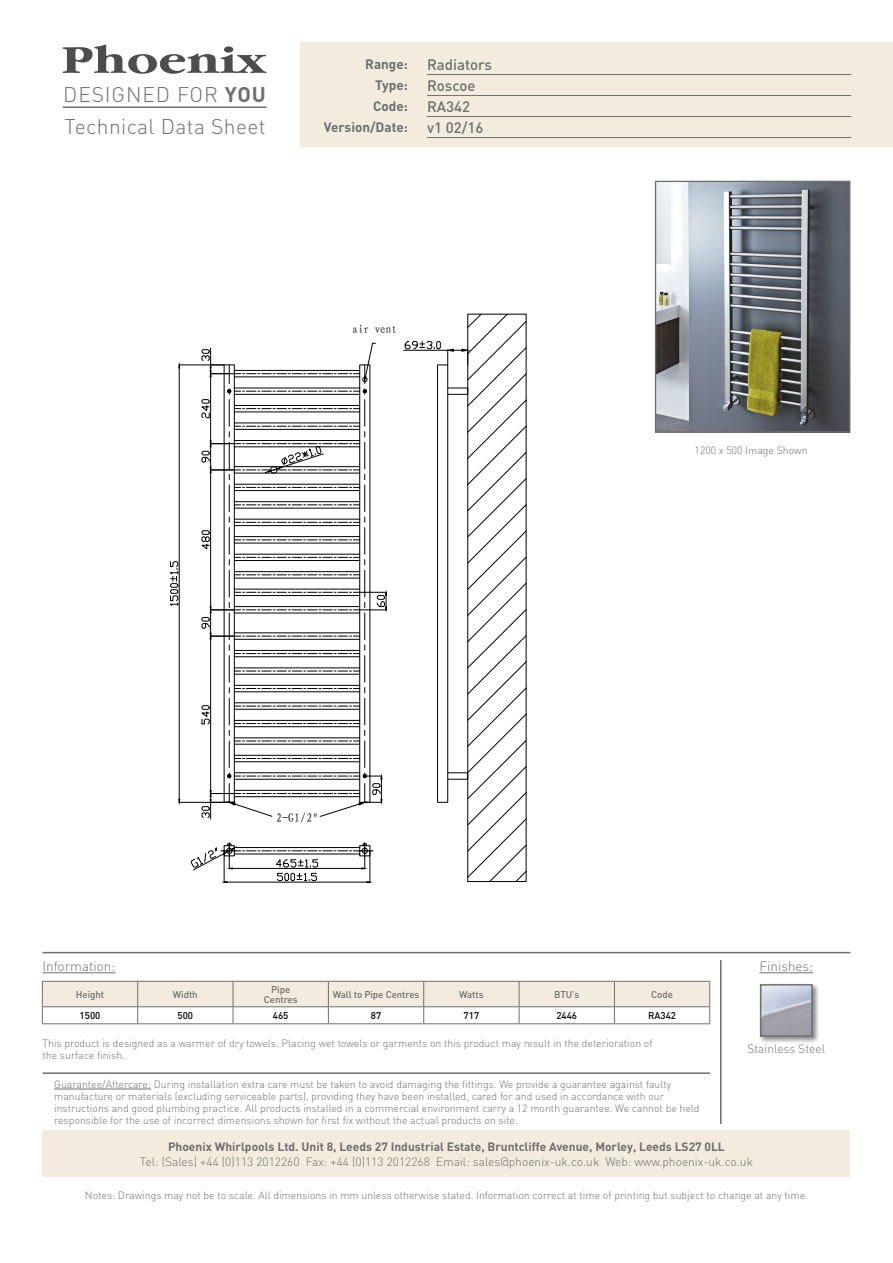
<style>
.page{position:relative;width:893px;height:1263px;background:#fff}
.page>*{position:absolute;margin:0;border:0;box-sizing:border-box;transform-origin:0 0}
.t1{font:300 21px "DIN";letter-spacing:.02em;color:#706f6f}
.t2{font:300 21px "DIN";letter-spacing:.04em;color:#706f6f}
.technical_header_det{font:500 15px "DIN";color:#706f6f}
.t3{font:700 13.5px/21px "DIN";color:#706f6f;text-align:justify}
.t4{font:300 13.5px "DIN";color:#706f6f}
.t5{font:300 12px "DIN";color:#706f6f}
.t6{font:700 12px "DIN";color:#706f6f}
.t7{font:12px "Fang Song GB2312";color:#000}
.t8{font:11.1px "Fang Song GB2312";color:#000}
.Body_copy{font:300 10.5px/12px "DIN";color:#706f6f}
.table_cell{font:300 10.5px "DIN";color:#706f6f}
.t9{font:500 9.75px/10.5px "DIN";letter-spacing:-.01em;color:#706f6f;text-align:center}
.Body_copy-2{font:500 9.75px "DIN";color:#000}
.Product_Detail_under{font:500 9.75px "DIN";color:#000}
.Product_Detail{font:500 9.75px "DIN";color:#000}
.s1{font-weight:700}
</style>
<div class="page">
<svg style="left:63px;top:45px;width:204px;height:29px"></svg>
<div style="left:300px;top:43px;width:593px;height:104px;background:#f3ecde"></div>
<hr style="left:63px;top:106px;width:204px;height:2px;background:#706f6f">
<hr style="left:43px;top:952px;width:807px;height:1px;background:#706f6f">
<hr style="left:43px;top:1072px;width:667px;height:2px;background:#706f6f">
<hr style="left:759px;top:972px;width:54px;height:1px;background:#706f6f">
<hr style="left:720px;top:960px;width:1px;height:164px;background:#706f6f">
<div style="left:43px;top:1130px;width:807px;height:47px;background:#f3ecde"></div>
<hr style="left:54px;top:1089px;width:97px;height:1px;background:#706f6f">
<hr style="left:427px;top:74px;width:424px;height:1px;background:#706f6f">
<hr style="left:427px;top:95px;width:424px;height:1px;background:#706f6f">
<hr style="left:427px;top:116px;width:424px;height:1px;background:#706f6f">
<hr style="left:427px;top:137px;width:424px;height:1px;background:#706f6f">
<img style="left:657px;top:183px;width:191px;height:248px">
<div style="left:655px;top:181px;width:195px;height:252px;border:1px solid #706f6f"></div>
<hr style="left:43px;top:972px;width:72px;height:1px;background:#706f6f">
<div style="left:758px;top:982px;width:62px;height:62px;background:#000;opacity:.48"></div>
<img style="left:763px;top:987px;width:47px;height:47px">
<div style="left:760px;top:984px;width:53px;height:53px;border:2px solid #706f6f"></div>
<hr style="left:234px;top:772px;width:126px;height:1px;background:#000">
<hr style="left:234px;top:737px;width:126px;height:1px;background:#000">
<svg style="left:229px;top:741px;width:136px;height:26px"></svg>
<hr style="left:179px;top:365px;width:45px;height:1px;background:#000">
<hr style="left:179px;top:802px;width:45px;height:1px;background:#000">
<hr style="left:179px;top:368px;width:1px;height:431px;background:#000">
<svg style="left:170px;top:561px;width:9px;height:45px"></svg>
<hr style="left:210px;top:639px;width:1px;height:151px;background:#000">
<svg style="left:190px;top:843px;width:183px;height:40px"></svg>
<svg style="left:201px;top:773px;width:182px;height:46px"></svg>
<svg style="left:200px;top:342px;width:187px;height:393px"></svg>
<div style="left:437px;top:365px;width:11px;height:438px;border:1px solid #000"></div>
<hr style="left:404px;top:350px;width:44px;height:1px;background:#000">
<svg style="left:447px;top:314px;width:80px;height:568px"></svg>
<svg style="left:404px;top:341px;width:37px;height:9px"></svg>
<svg style="left:42px;top:981px;width:668px;height:42px"></svg>
<hr style="left:42px;top:1023px;width:96px;height:1px;background:#706f6f">
<hr style="left:138px;top:1023px;width:95px;height:1px;background:#706f6f">
<hr style="left:233px;top:1023px;width:95px;height:1px;background:#706f6f">
<hr style="left:328px;top:1023px;width:96px;height:1px;background:#706f6f">
<hr style="left:424px;top:1023px;width:95px;height:1px;background:#706f6f">
<hr style="left:519px;top:1023px;width:95px;height:1px;background:#706f6f">
<hr style="left:614px;top:1023px;width:96px;height:1px;background:#706f6f">
<h1 class="t2" style="left:63px;top:82px;width:204px">DESIGNED FOR <span class="s1">YOU</span></h1>
<p class="t3" style="left:373px;top:53px;width:36px;text-indent:-8px">Range:<br>Type:<br>Code:</p>
<h1 class="t1" style="left:65px;top:113px;width:203px">Technical Data Sheet</h1>
<p class="t3" style="left:324px;top:116px;width:86px">Version/Date:</p>
<p class="technical_header_det" style="left:427px;top:55px;width:67px">Radiators</p>
<p class="technical_header_det" style="left:427px;top:76px;width:50px">Roscoe</p>
<p class="technical_header_det" style="left:427px;top:97px;width:45px">RA342</p>
<p class="technical_header_det" style="left:427px;top:118px;width:58px">v1 02/16</p>
<p class="t8" style="left:352px;top:324px;width:46px">air vent</p>
<p class="table_cell" style="left:695px;top:443px;width:114px">1200 x 500 Image Shown</p>
<p class="t4" style="left:43px;top:958px;width:74px">Information:</p>
<p class="t7" style="left:276px;top:811px;width:44px">2-G1/2"</p>
<p class="t9" style="left:76px;top:989px;width:30px">Height</p>
<p class="t9" style="left:173px;top:989px;width:26px">Width</p>
<p class="t9" style="left:264px;top:984px;width:35px">Pipe<br>Centres</p>
<p class="t9" style="left:333px;top:989px;width:88px">Wall to Pipe Centres</p>
<p class="t9" style="left:459px;top:989px;width:26px">Watts</p>
<p class="t9" style="left:554px;top:989px;width:27px">BTU’s</p>
<p class="t9" style="left:651px;top:989px;width:23px">Code</p>
<p class="Body_copy-2" style="left:80px;top:1009px;width:22px">1500</p>
<p class="Body_copy-2" style="left:178px;top:1009px;width:17px">500</p>
<p class="Body_copy-2" style="left:273px;top:1009px;width:17px">465</p>
<p class="Product_Detail" style="left:371px;top:1009px;width:12px">87</p>
<p class="Body_copy-2" style="left:464px;top:1009px;width:17px">717</p>
<p class="Body_copy-2" style="left:556px;top:1009px;width:22px">2446</p>
<p class="Product_Detail_under" style="left:648px;top:1009px;width:30px">RA342</p>
<p class="Body_copy" style="left:43px;top:1037px;width:612px">This product is designed as a warmer of dry towels. Placing wet towels or garments on this product may result in the deterioration of the surface finish.</p>
<p class="t4" style="left:759px;top:958px;width:55px">Finishes:</p>
<p class="t5" style="left:747px;top:1041px;width:79px">Stainless Steel</p>
<p class="Body_copy" style="left:54px;top:1078px;width:647px">Guarantee/Aftercare: During installation extra care must be taken to avoid damaging the fittings. We provide a guarantee against faulty manufacture or materials (excluding serviceable parts), providing they have been installed, cared for and used in accordance with our instructions and good plumbing practice. All products installed in a commercial environment carry a 12 month guarantee. We cannot be held responsible for the use of incorrect dimensions shown for first fix without the actual products on site.</p>
<p class="t6" style="left:168px;top:1139px;width:558px">Phoenix Whirlpools Ltd. Unit 8, Leeds 27 Industrial Estate, Bruntcliffe Avenue, Morley, Leeds LS27 0LL</p>
<p class="t5" style="left:140px;top:1154px;width:614px">Tel: (Sales) +44 (0)113 2012260 Fax: +44 (0)113 2012268 Email: sales@phoenix-uk.co.uk Web: www.phoenix-uk.co.uk</p>
<p class="Body_copy" style="left:85px;top:1189px;width:725px">Notes: Drawings may not be to scale. All dimensions in mm unless otherwise stated. Information correct at time of printing but subject to change at any time.</p>
</div>
